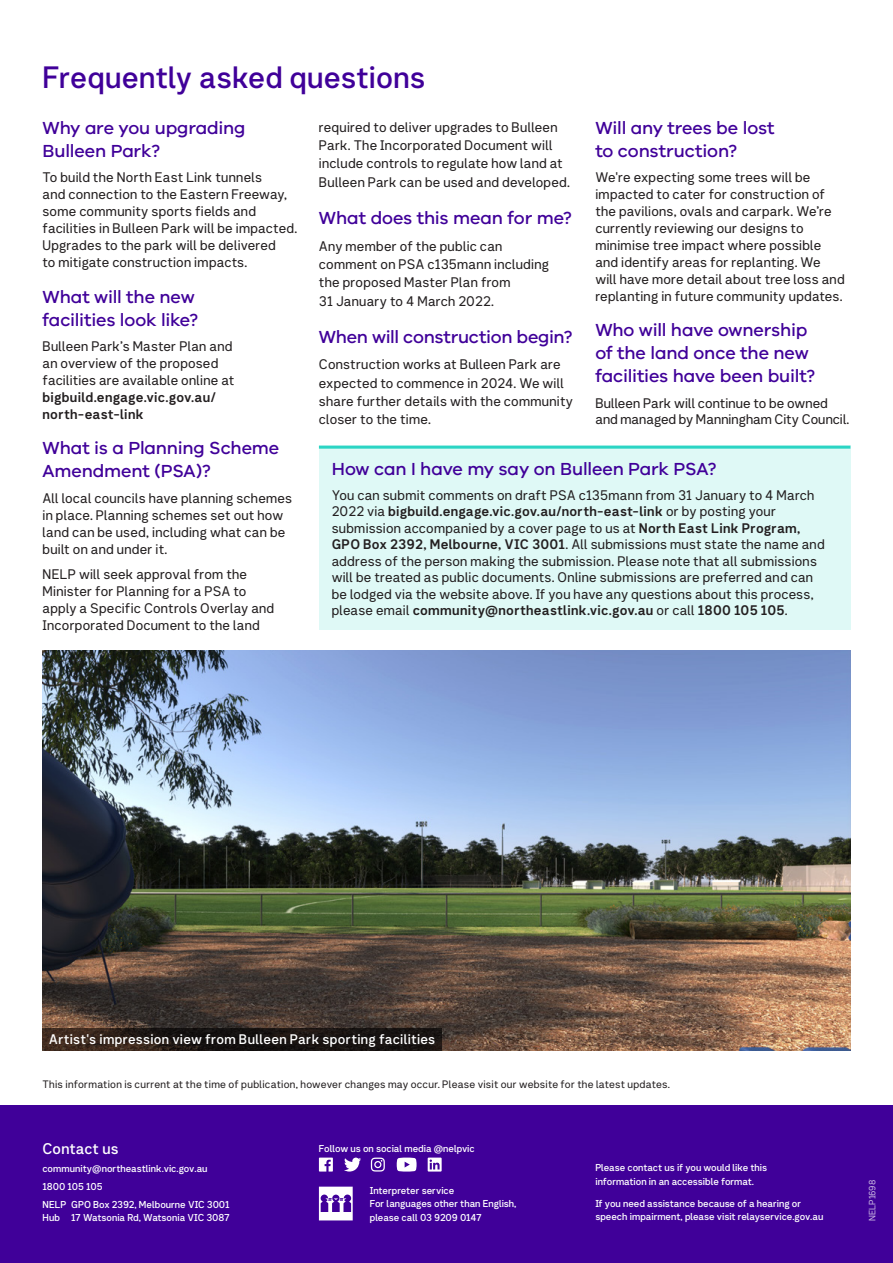
<style>
.page{position:relative;width:893px;height:1263px;background:#fff}
.page>*{position:absolute;margin:0;border:0;box-sizing:border-box;transform-origin:0 0}
.t1{font:30px "Network Sans 2019 Medium";color:#400099}
.t2{font:500 18px/23px "VIC";letter-spacing:-.01em;color:#400099}
.t3{font:15px "Network Sans 2019 Medium";letter-spacing:.005em;color:#fff}
.t4{font:13.5px/17px "Network Sans 2019 Regular";letter-spacing:.015em;color:#231f20}
.t5{font:13.5px/17px "Network Sans 2019 Bold";letter-spacing:.015em;color:#231f20}
.t6{font:13.5px "Network Sans 2019 Medium";letter-spacing:.015em;color:#fff}
.t7{font:10.5px "Network Sans 2019 Regular";letter-spacing:.02em;color:#231f20}
.t8{font:9.75px/13.5px "Network Sans 2019 Medium";letter-spacing:-.01em;color:#fff}
.t9{font:9px "Network Sans 2019 Regular";letter-spacing:-.015em;color:#c6b3e0}
.s1{font-family:"Network Sans 2019 Regular"}
.s2{font-family:"Network Sans 2019 Bold"}
</style>
<div class="page">
<div style="left:0;top:1106px;width:893px;height:157px;background:#400099"></div>
<svg style="left:319px;top:1186px;width:34px;height:34px"></svg>
<svg style="left:344px;top:1157px;width:17px;height:14px"></svg>
<svg style="left:319px;top:1157px;width:14px;height:14px"></svg>
<svg style="left:371px;top:1157px;width:14px;height:14px"></svg>
<svg style="left:397px;top:1157px;width:20px;height:14px"></svg>
<svg style="left:428px;top:1157px;width:14px;height:14px"></svg>
<div style="left:319px;top:446px;width:531px;height:184px;background:#dff9f6"></div>
<hr style="left:319px;top:446px;width:531px;height:3px;background:#2cd5c4">
<img style="left:43px;top:651px;width:807px;height:399px">
<svg style="left:43px;top:1028px;width:399px;height:22px;background:#201814"></svg>
<h1 class="t1" style="left:43px;top:51px;width:384px">Frequently asked questions</h1>
<h2 class="t2" style="left:43px;top:116px;width:205px">Why are you upgrading<br>Bulleen Park?</h2>
<p class="t4" style="left:43px;top:168px;width:256px">To build the North East Link tunnels<br>and connection to the Eastern Freeway, some community sports fields and facilities in Bulleen Park will be impacted.<br>Upgrades to the park will be delivered<br>to mitigate construction impacts.</p>
<h2 class="t2" style="left:43px;top:285px;width:157px">What will the new facilities look like?</h2>
<p class="t4" style="left:43px;top:337px;width:193px">Bulleen Park’s Master Plan and an overview of the proposed facilities are available online at</p>
<p class="t5" style="left:43px;top:388px;width:175px">bigbuild.engage.vic.gov.au/ north-east-link</p>
<h2 class="t2" style="left:43px;top:436px;width:238px">What is a Planning Scheme<br>Amendment (PSA)?</h2>
<p class="t4" style="left:43px;top:489px;width:251px">All local councils have planning schemes in place. Planning schemes set out how land can be used, including what can be built on and under it.</p>
<p class="t4" style="left:43px;top:565px;width:233px">NELP will seek approval from the Minister for Planning for a PSA to apply a Specific Controls Overlay and Incorporated Document to the land</p>
<p class="t4" style="left:319px;top:117px;width:253px;line-height:18.3px">required to deliver upgrades to Bulleen Park. The Incorporated Document will include controls to regulate how land at Bulleen Park can be used and developed.</p>
<h2 class="t2" style="left:319px;top:206px;width:255px">What does this mean for me?</h2>
<p class="t4" style="left:319px;top:236px;width:232px;line-height:18.3px">Any member of the public can comment on PSA c135mann including the proposed Master Plan from<br>31 January to 4 March 2022.</p>
<h2 class="t2" style="left:319px;top:325px;width:255px">When will construction begin?</h2>
<p class="t4" style="left:319px;top:355px;width:256px;line-height:18.3px">Construction works at Bulleen Park are expected to commence in 2024. We will share further details with the community closer to the time.</p>
<h2 class="t2" style="left:595px;top:116px;width:181px">Will any trees be lost to construction?</h2>
<p class="t4" style="left:595px;top:168px;width:251px">We're expecting some trees will be impacted to cater for construction of the pavilions, ovals and carpark. We’re currently reviewing our designs to minimise tree impact where possible and identify areas for replanting. We will have more detail about tree loss and replanting in future community updates.</p>
<h2 class="t2" style="left:595px;top:318px;width:222px">Who will have ownership of the land once the new facilities have been built?</h2>
<p class="t4" style="left:595px;top:393px;width:256px">Bulleen Park will continue to be owned and managed by Manningham City Council.</p>
<h2 class="t2" style="left:332px;top:457px;width:386px">How can I have my say on Bulleen Park PSA?</h2>
<p class="t4" style="left:332px;top:486px;width:484px">You can submit comments on draft PSA c135mann from 31 January to 4 March</p>
<p class="t5" style="left:332px;top:502px;width:446px"><span class="s1">2022 via</span> bigbuild.engage.vic.gov.au/north-east-link <span class="s1">or by posting your</span></p>
<p class="t4" style="left:332px;top:519px;width:494px;line-height:16.5px">submission accompanied by a cover page to us at <span class="s2">North East Link Program, GPO Box 2392, Melbourne, VIC 3001</span>. All submissions must state the name and address of the person making the submission. Please note that all submissions will be treated as public documents. Online submissions are preferred and can be lodged via the website above. If you have any questions about this process,</p>
<p class="t5" style="left:332px;top:601px;width:457px"><span class="s1">please email</span> community@northeastlink.vic.gov.au <span class="s1">or call</span> 1800 105 105<span class="s1">.</span></p>
<p class="t6" style="left:49px;top:1027px;width:388px">Artist's impression view from Bulleen Park sporting facilities</p>
<p class="t7" style="left:43px;top:1075px;width:629px">This information is current at the time of publication, however changes may occur. Please visit our website for the latest updates.</p>
<p class="t3" style="left:43px;top:1136px;width:78px">Contact us</p>
<p class="t8" style="left:43px;top:1159px;width:189px;line-height:17.7px">community@northeastlink.vic.gov.au<br>1800 105 105<br>NELP GPO Box 2392, Melbourne VIC 3001</p>
<p class="t8" style="left:43px;top:1210px;width:189px">Hub 17 Watsonia Rd, Watsonia VIC 3087</p>
<p class="t8" style="left:319px;top:1141px;width:157px">Follow us on social media @nelpvic</p>
<p class="t8" style="left:370px;top:1183px;width:148px">Interpreter service<br>For languages other than English, please call 03 9209 0147</p>
<p class="t8" style="left:595px;top:1161px;width:173px">Please contact us if you would like this information in an accessible format.</p>
<p class="t8" style="left:595px;top:1196px;width:229px">If you need assistance because of a hearing or speech impairment, please visit relayservice.gov.au</p>
<p class="t9" style="left:864px;top:1221px;width:43px;rotate:-90deg">NELP1698</p>
</div>
